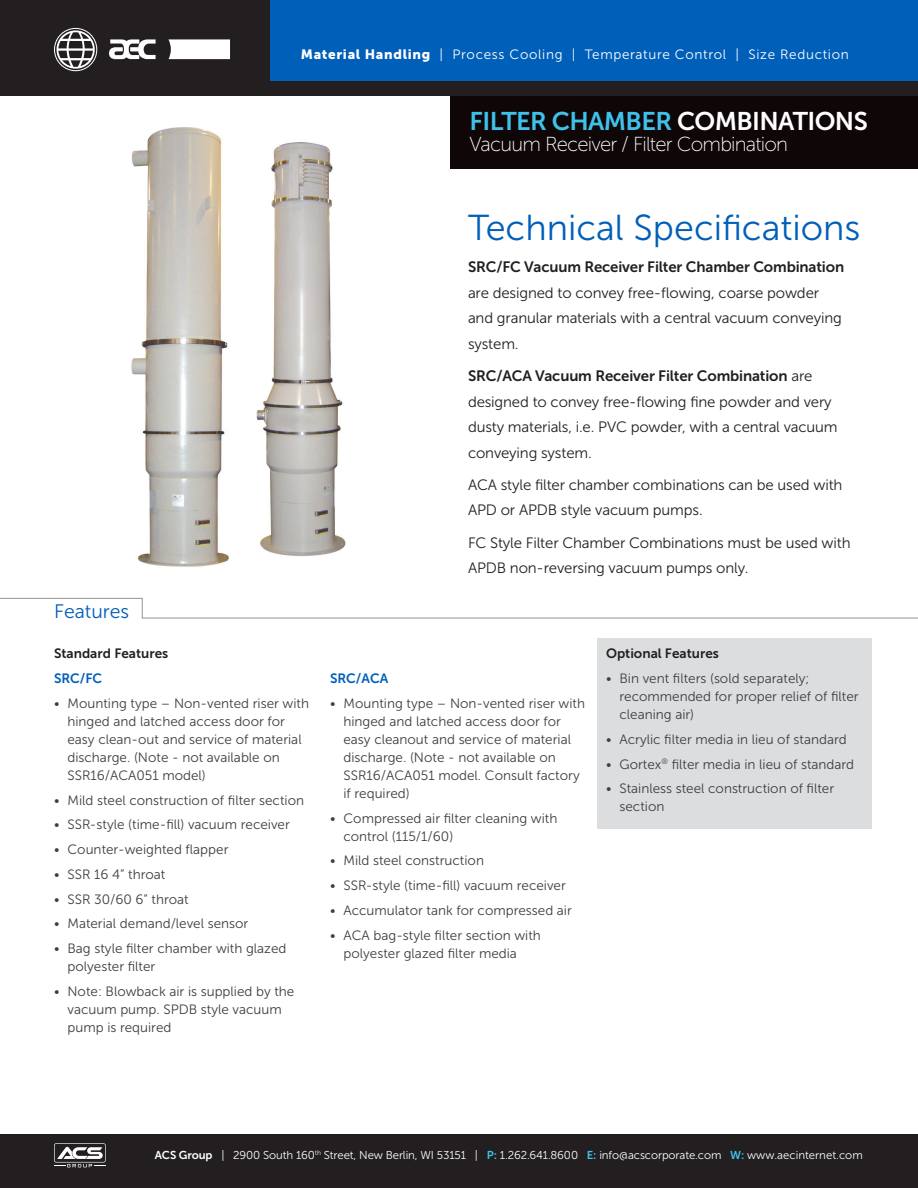
<style>
.page{position:relative;width:918px;height:1188px;background:#fff}
.page>*{position:absolute;margin:0;border:0;box-sizing:border-box;transform-origin:0 0}
.page-text-featured-p{font:36px "Museo Sans 300";color:#005fb9}
.t1{font:25.5px "Museo Sans 700";letter-spacing:-.025em;color:#3fc1e9}
.t2{font:20.25px "Museo Sans 100";letter-spacing:-.04em;color:#fff}
.page-text-featured-p-2{font:19.5px "Museo Sans 300";color:#005fb9}
.page-text-featured-p-3{font:15px/25.5px "Museo Sans 300";letter-spacing:-.01em;color:#231f20}
.page-text-8{font:13.5px/18px "Museo Sans 300";color:#3e3e3f}
.Top-capabiliities{font:13.5px "Museo Sans 300";letter-spacing:.05em;color:#fff}
.page-text-8-2{font:13.5px "Museo Sans 700";color:#231f20}
.page-text-8-3{font:13.5px "Museo Sans 700";color:#005fb9}
.t3{font:11.4px "Museo Sans 300";letter-spacing:-.01em;color:#fff}
.s1{font-family:"Museo Sans 900"}
.s2{color:#fff}
.s3{font-family:"Museo Sans 700"}
.s4{font-family:"Museo Sans 700";color:#3fc1e9}
</style>
<div class="page">
<div style="left:597px;top:638px;width:275px;height:190px;background:#dcdddf"></div>
<svg style="left:0;top:598px;width:918px;height:21px"></svg>
<div style="left:450px;top:0;width:468px;height:168px;background:#0e0607"></div>
<div style="left:0;top:0;width:918px;height:95px;background:#231f20"></div>
<div style="left:270px;top:0;width:648px;height:81px;background:#005fb9"></div>
<svg style="left:168px;top:39px;width:62px;height:20px"></svg>
<svg style="left:54px;top:28px;width:43px;height:43px"></svg>
<svg style="left:109px;top:39px;width:47px;height:20px"></svg>
<div style="left:0;top:1134px;width:918px;height:54px;background:#231f20"></div>
<svg style="left:54px;top:1143px;width:52px;height:24px"></svg>
<img style="left:256px;top:142px;width:90px;height:415px">
<img style="left:131px;top:127px;width:98px;height:440px">
<p class="Top-capabiliities" style="left:301px;top:47px;width:550px"><span class="s1">Material Handling</span> | Process Cooling | Temperature Control | Size Reduction</p>
<p class="t1" style="left:470px;top:107px;width:400px">FILTER CHAMBER <span class="s2">COMBINATIONS</span></p>
<p class="t2" style="left:470px;top:133px;width:320px">Vacuum Receiver / Filter Combination</p>
<p class="page-text-featured-p-2" style="left:54px;top:601px;width:77px">Features</p>
<p class="page-text-8-2" style="left:54px;top:646px;width:116px">Standard Features</p>
<p class="page-text-8-3" style="left:54px;top:671px;width:50px">SRC/FC</p>
<p class="page-text-8" style="left:68px;top:694px;width:243px;text-indent:-14px">• Mounting type – Non-vented riser with hinged and latched access door for easy clean-out and service of material discharge. (Note - not available on SSR16/ACA051 model)</p>
<p class="page-text-8" style="left:54px;top:791px;width:252px">• Mild steel construction of filter section</p>
<p class="page-text-8" style="left:54px;top:816px;width:237px">• SSR-style (time-fill) vacuum receiver</p>
<p class="page-text-8" style="left:54px;top:841px;width:176px">• Counter-weighted flapper</p>
<p class="page-text-8" style="left:54px;top:865px;width:113px">• SSR 16 4” throat</p>
<p class="page-text-8" style="left:54px;top:890px;width:136px">• SSR 30/60 6” throat</p>
<p class="page-text-8" style="left:54px;top:915px;width:196px">• Material demand/level sensor</p>
<p class="page-text-8" style="left:68px;top:940px;width:221px;text-indent:-14px">• Bag style filter chamber with glazed polyester filter</p>
<p class="page-text-8" style="left:68px;top:982px;width:228px;text-indent:-14px">• Note: Blowback air is supplied by the vacuum pump. SPDB style vacuum pump is required</p>
<p class="page-text-featured-p" style="left:468px;top:208px;width:394px">Technical Specifications</p>
<p class="page-text-featured-p-3" style="left:468px;top:254px;width:378px"><span class="s3">SRC/FC Vacuum Receiver Filter Chamber Combination </span>are designed to convey free-flowing, coarse powder and granular materials with a central vacuum conveying system.</p>
<p class="page-text-featured-p-3" style="left:468px;top:363px;width:371px"><span class="s3">SRC/ACA Vacuum Receiver Filter Combination</span> are designed to convey free-flowing fine powder and very dusty materials, i.e. PVC powder, with a central vacuum conveying system.</p>
<p class="page-text-featured-p-3" style="left:468px;top:472px;width:376px">ACA style filter chamber combinations can be used with<br>APD or APDB style vacuum pumps.</p>
<p class="page-text-featured-p-3" style="left:468px;top:530px;width:384px">FC Style Filter Chamber Combinations must be used with<br>APDB non-reversing vacuum pumps only.</p>
<p class="page-text-8-3" style="left:330px;top:671px;width:60px">SRC/ACA</p>
<p class="page-text-8" style="left:344px;top:694px;width:243px;text-indent:-14px">• Mounting type – Non-vented riser with hinged and latched access door for easy cleanout and service of material discharge. (Note - not available on<br>SSR16/ACA051 model. Consult factory if required)</p>
<p class="page-text-8" style="left:344px;top:809px;width:215px;text-indent:-14px">• Compressed air filter cleaning with control (115/1/60)</p>
<p class="page-text-8" style="left:330px;top:852px;width:156px">• Mild steel construction</p>
<p class="page-text-8" style="left:330px;top:877px;width:237px">• SSR-style (time-fill) vacuum receiver</p>
<p class="page-text-8" style="left:330px;top:901px;width:243px">• Accumulator tank for compressed air</p>
<p class="page-text-8" style="left:344px;top:926px;width:199px;text-indent:-14px">• ACA bag-style filter section with polyester glazed filter media</p>
<p class="page-text-8-2" style="left:606px;top:646px;width:114px">Optional Features</p>
<p class="page-text-8" style="left:620px;top:670px;width:241px;text-indent:-14px">• Bin vent filters (sold separately; recommended for proper relief of filter cleaning air)</p>
<p class="page-text-8" style="left:606px;top:730px;width:242px">• Acrylic filter media in lieu of standard</p>
<p class="page-text-8" style="left:606px;top:755px;width:250px">• Gortex<sup>®</sup> filter media in lieu of standard</p>
<p class="page-text-8" style="left:620px;top:780px;width:216px;text-indent:-14px">• Stainless steel construction of filter section</p>
<p class="t3" style="left:155px;top:1148px;width:709px"><span class="s3">ACS Group</span> | 2900 South 160<sup>th</sup> Street, New Berlin, WI 53151 | <span class="s4">P:</span> 1.262.641.8600 <span class="s4">E:</span> info@acscorporate.com <span class="s4">W:</span> www.aecinternet.com</p>
</div>
